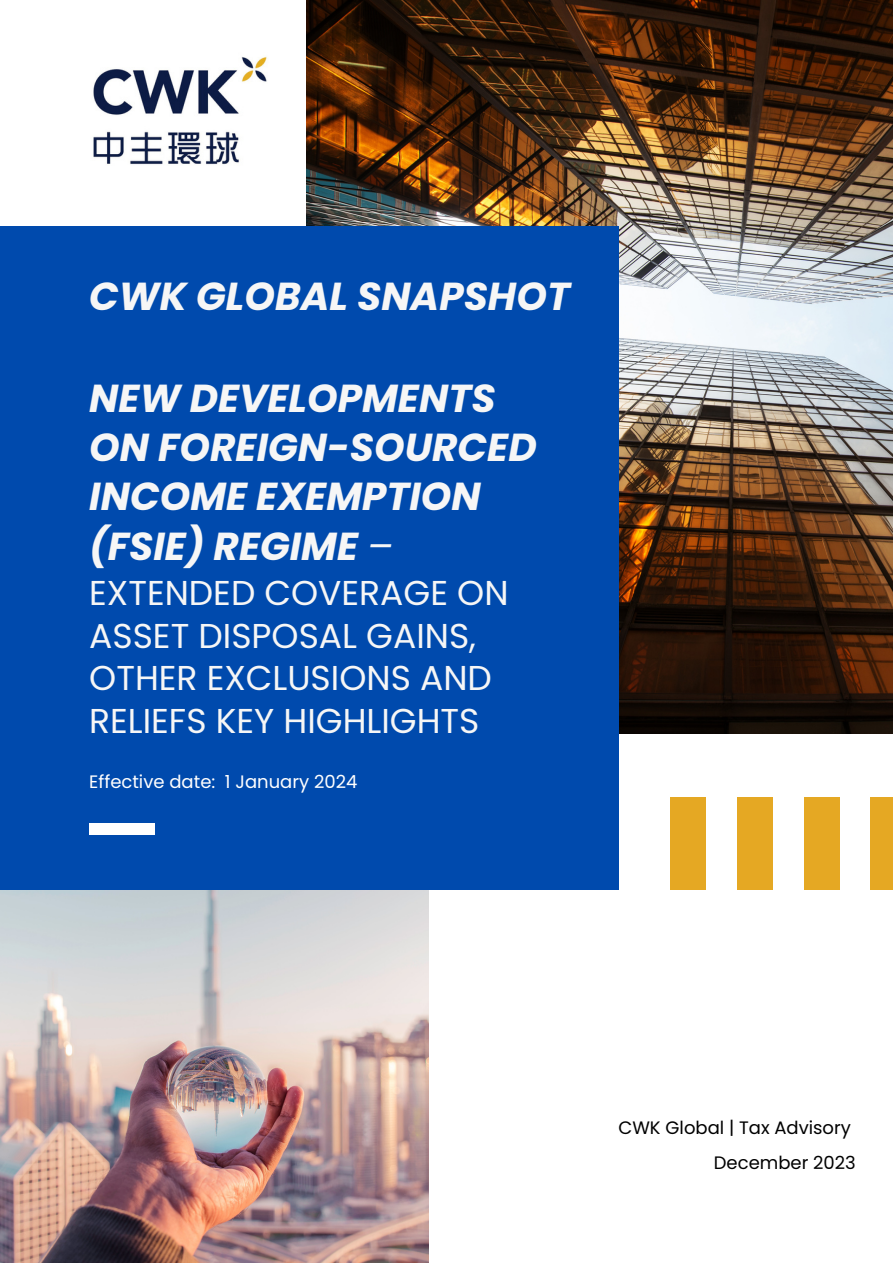
<style>
.page{position:relative;width:893px;height:1264px;background:#fff}
.page>*{position:absolute;margin:0;border:0;box-sizing:border-box;transform-origin:0 0}
.t1{font:italic 700 39px/49.5px "Poppins";color:#f6f6f6}
.t2{font:34.5px/42.8px "Poppins";color:#f6f6f6}
.t3{font:18px "Poppins";color:#000}
.t4{font:18px "Poppins";color:#fff}
.s1{font-weight:400}
</style>
<div class="page">
<img style="left:306px;top:0;width:586px;height:733px">
<div style="left:0;top:226px;width:618px;height:664px;background:#004aad"></div>
<div style="left:89px;top:823px;width:66px;height:11px;background:#fff"></div>
<div style="left:670px;top:797px;width:35px;height:93px;background:#e5a823"></div>
<div style="left:737px;top:797px;width:35px;height:93px;background:#e5a823"></div>
<div style="left:803px;top:797px;width:36px;height:93px;background:#e5a823"></div>
<div style="left:870px;top:797px;width:22px;height:93px;background:#e5a823"></div>
<img style="left:93px;top:57px;width:174px;height:108px">
<img style="left:0;top:890px;width:428px;height:372px">
<p class="t1" style="left:89px;top:271px;width:482px">CWK GLOBAL SNAPSHOT</p>
<p class="t1" style="left:89px;top:373px;width:449px">NEW DEVELOPMENTS<br>ON FOREIGN-SOURCED<br>INCOME EXEMPTION (FSIE) REGIME <span class="s1">–</span></p>
<p class="t2" style="left:89px;top:571px;width:421px">EXTENDED COVERAGE ON<br>ASSET DISPOSAL GAINS,<br>OTHER EXCLUSIONS AND<br>RELIEFS KEY HIGHLIGHTS</p>
<p class="t4" style="left:89px;top:769px;width:269px">Effective date: 1 January 2024</p>
<p class="t3" style="left:618px;top:1115px;width:234px">CWK Global | Tax Advisory</p>
<p class="t3" style="left:713px;top:1149px;width:143px">December 2023</p>
</div>
